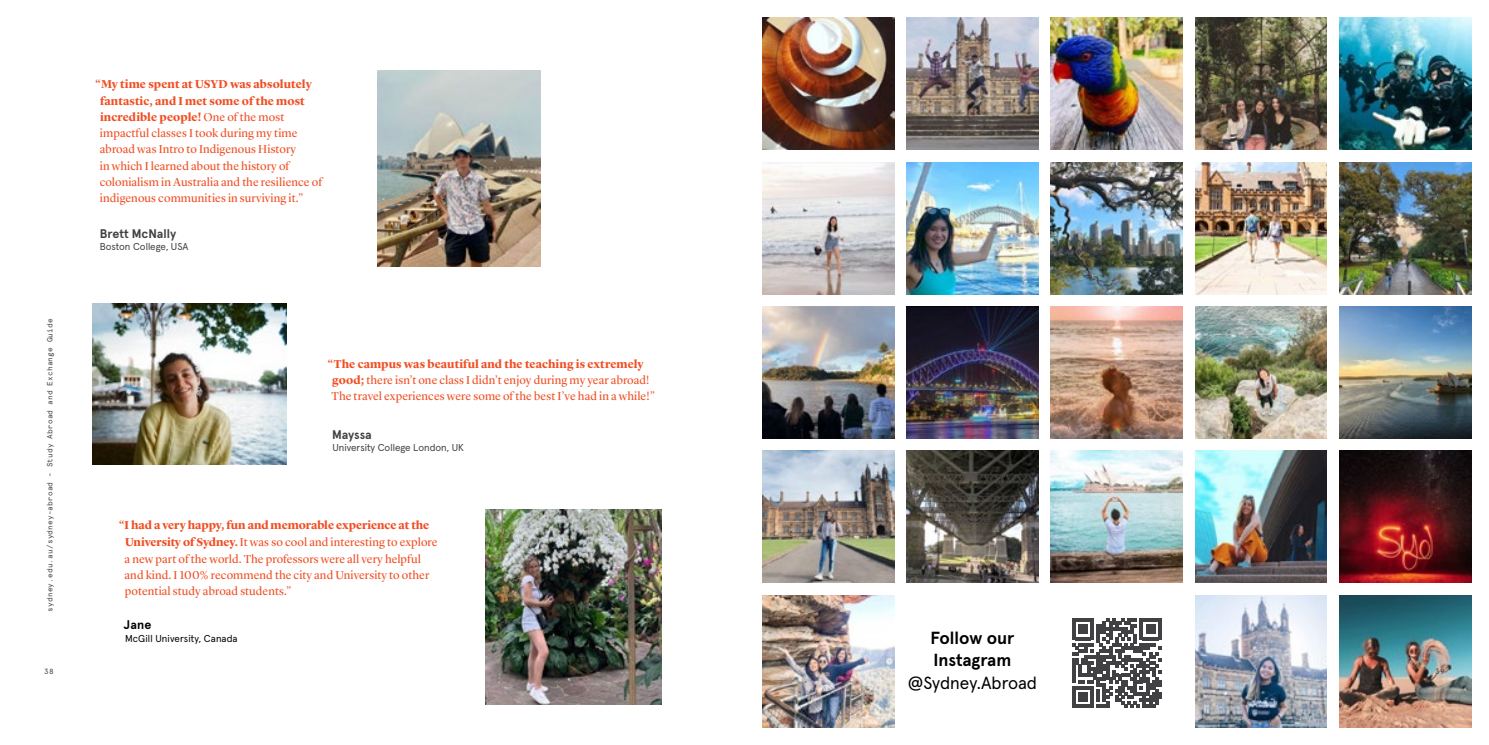
<style>
.page{position:relative;width:1489px;height:745px;background:#fff}
.page>*{position:absolute;margin:0;border:0;box-sizing:border-box;transform-origin:0 0}
.t1{font:700 17.5px/22.5px "Apercu Pro";letter-spacing:-.005em;color:#000;text-align:center}
.t2{font:700 12.5px "Apercu Pro";color:#414042}
.BODY2{font:700 12.5px "Apercu Pro";color:#000}
.testimonial{font:11.88px/16.2px "Lyon Display LF";letter-spacing:.01em;color:#f04e23}
.testimonial-2{font:700 11.88px/17.5px "Lyon Display LF";letter-spacing:-.005em;color:#f04e23}
.t3{font:10px "Apercu Pro";color:#414042}
.BODY2-2{font:10px "Apercu Pro";letter-spacing:.01em;color:#000}
.t4{font:7.5px "Apercu Mono Pro";letter-spacing:.02em;color:#414042}
.s1{font-weight:700}
.s2{font-weight:400}
</style>
<div class="page">
<img style="left:377px;top:71px;width:163px;height:195px">
<img style="left:486px;top:509px;width:175px;height:195px">
<img style="left:93px;top:304px;width:194px;height:160px">
<img style="left:762px;top:18px;width:132px;height:132px">
<img style="left:906px;top:18px;width:132px;height:132px">
<img style="left:1050px;top:18px;width:132px;height:132px">
<img style="left:1195px;top:18px;width:131px;height:132px">
<img style="left:1339px;top:18px;width:131px;height:132px">
<img style="left:762px;top:162px;width:132px;height:132px">
<img style="left:906px;top:162px;width:132px;height:132px">
<img style="left:1050px;top:162px;width:132px;height:132px">
<img style="left:1195px;top:162px;width:131px;height:132px">
<img style="left:1339px;top:162px;width:131px;height:132px">
<img style="left:762px;top:306px;width:132px;height:132px">
<img style="left:906px;top:306px;width:132px;height:132px">
<img style="left:1050px;top:306px;width:132px;height:132px">
<img style="left:1195px;top:306px;width:131px;height:132px">
<img style="left:1339px;top:306px;width:131px;height:132px">
<img style="left:762px;top:450px;width:132px;height:132px">
<img style="left:906px;top:450px;width:132px;height:132px">
<img style="left:1050px;top:450px;width:132px;height:132px">
<img style="left:1195px;top:450px;width:131px;height:132px">
<img style="left:1339px;top:450px;width:131px;height:132px">
<img style="left:762px;top:595px;width:132px;height:131px">
<img style="left:1195px;top:595px;width:131px;height:131px">
<img style="left:1339px;top:595px;width:131px;height:131px">
<svg style="left:1072px;top:618px;width:89px;height:89px"></svg>
<p class="testimonial" style="left:100px;top:75px;width:224px;text-indent:-4px"><span class="s1">“My time spent at USYD was absolutely fantastic, and I met some of the most incredible people!</span> One of the most impactful classes I took during my time abroad was Intro to Indigenous History<br>in which I learned about the history of colonialism in Australia and the resilience of indigenous communities in surviving it.”</p>
<p class="t2" style="left:100px;top:224px;width:78px">Brett McNally</p>
<p class="t3" style="left:100px;top:239px;width:90px">Boston College, USA</p>
<p class="t4" style="left:44px;top:611px;width:294px;rotate:-90deg">sydney.edu.au/sydney-abroad - Study Abroad and Exchange Guide</p>
<p class="testimonial" style="left:331px;top:354px;width:325px;text-indent:-4px"><span class="s1">“The campus was beautiful and the teaching is extremely good;</span> there isn’t one class I didn’t enjoy during my year abroad!<br>The travel experiences were some of the best I’ve had in a while!”</p>
<p class="t2" style="left:332px;top:424px;width:41px">Mayssa</p>
<p class="t3" style="left:332px;top:439px;width:133px">University College London, UK</p>
<p class="testimonial-2" style="left:125px;top:514px;width:314px;text-indent:-6px">“I had a very happy, fun and memorable experience at the<br>University of Sydney. <span class="s2">It was so cool and interesting to explore</span></p>
<p class="testimonial" style="left:125px;top:549px;width:306px">a new part of the world. The professors were all very helpful and kind. I 100% recommend the city and University to other potential study abroad students.”</p>
<p class="BODY2" style="left:124px;top:615px;width:29px">Jane</p>
<p class="BODY2-2" style="left:125px;top:630px;width:114px">McGill University, Canada</p>
<p class="t1" style="left:907px;top:625px;width:131px">Follow our<br>Instagram <span class="s2">@Sydney.Abroad</span></p>
<p class="t4" style="left:44px;top:665px;width:11px">38</p>
<p class="t4" style="left:1435px;top:665px;width:11px">39</p>
</div>
